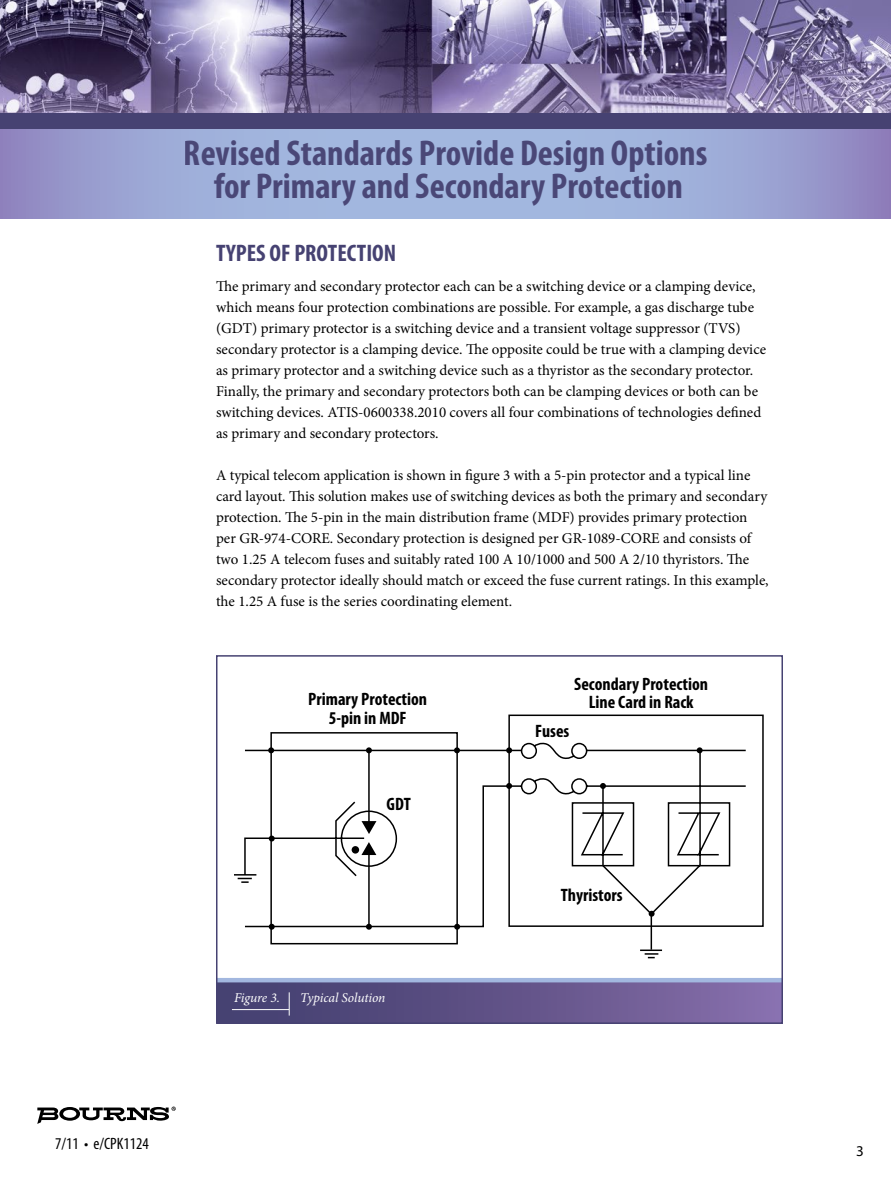
<style>
.page{position:relative;width:891px;height:1188px;background:#fff}
.page>*{position:absolute;margin:0;border:0;box-sizing:border-box;transform-origin:0 0}
.t1{font:700 condensed 36px/33px "Myriad Pro";color:#464272;text-align:center}
.t2{font:700 condensed 24px "Myriad Pro";color:#464272}
.t3{font:700 condensed 18px/18.6px "Myriad Pro";color:#000;text-align:center}
.t4{font:condensed 16.5px "Myriad Pro";color:#000}
.t5{font:15px/21px "Minion Pro";color:#000}
.t6{font:15px "Myriad Pro";color:#000}
.t7{font:italic 13.5px "Minion Pro";letter-spacing:-.01em;color:#fff}
</style>
<div class="page">
<img style="left:0;top:0;width:891px;height:113px">
<svg style="left:37px;top:1107px;width:139px;height:17px"></svg>
<svg style="left:0;top:128px;width:891px;height:90px;background:#9ca8d5"></svg>
<div style="left:0;top:113px;width:891px;height:15px;background:#464272"></div>
<div style="left:218px;top:979px;width:565px;height:45px;background:linear-gradient(to right,#3f3c6b,#866daa)"></div>
<hr style="left:217px;top:978px;width:566px;height:4px;background:#a2b7df">
<svg style="left:289px;top:992px;width:1px;height:24px"></svg>
<hr style="left:232px;top:1009px;width:57px;height:1px;background:#fff">
<svg style="left:270px;top:714px;width:494px;height:213px"></svg>
<svg style="left:234px;top:742px;width:513px;height:216px"></svg>
<hr style="left:368px;top:748px;width:2px;height:75px;background:#000">
<svg style="left:362px;top:821px;width:14px;height:13px"></svg>
<hr style="left:368px;top:853px;width:2px;height:75px;background:#000">
<svg style="left:361px;top:842px;width:15px;height:13px"></svg>
<div style="left:216px;top:655px;width:567px;height:369px;border:2px solid #464272"></div>
<h1 class="t1" style="left:184px;top:137px;width:525px">Revised Standards Provide Design Options for Primary and Secondary Protection</h1>
<h2 class="t2" style="left:216px;top:240px;width:182px">TYPES OF PROTECTION</h2>
<p class="t5" style="left:216px;top:276px;width:552px">The primary and secondary protector each can be a switching device or a clamping device, which means four protection combinations are possible. For example, a gas discharge tube (GDT) primary protector is a switching device and a transient voltage suppressor (TVS) secondary protector is a clamping device. The opposite could be true with a clamping device as primary protector and a switching device such as a thyristor as the secondary protector.<br>Finally, the primary and secondary protectors both can be clamping devices or both can be switching devices. ATIS-0600338.2010 covers all four combinations of technologies defined as primary and secondary protectors.</p>
<p class="t5" style="left:216px;top:465px;width:554px">A typical telecom application is shown in figure 3 with a 5-pin protector and a typical line card layout. This solution makes use of switching devices as both the primary and secondary protection. The 5-pin in the main distribution frame (MDF) provides primary protection per GR-974-CORE. Secondary protection is designed per GR-1089-CORE and consists of two 1.25 A telecom fuses and suitably rated 100 A 10/1000 and 500 A 2/10 thyristors. The secondary protector ideally should match or exceed the fuse current ratings. In this example, the 1.25 A fuse is the series coordinating element.</p>
<p class="t3" style="left:308px;top:690px;width:120px">Primary Protection<br>5-pin in MDF</p>
<p class="t3" style="left:387px;top:795px;width:26px">GDT</p>
<p class="t7" style="left:234px;top:989px;width:48px">Figure 3.</p>
<p class="t7" style="left:300px;top:989px;width:87px">Typical Solution</p>
<p class="t3" style="left:574px;top:675px;width:135px">Secondary Protection<br>Line Card in Rack</p>
<p class="t3" style="left:535px;top:722px;width:36px">Fuses</p>
<p class="t3" style="left:561px;top:886px;width:63px">Thyristors</p>
<p class="t4" style="left:55px;top:1134px;width:95px">7/11 • e/CPK1124</p>
<p class="t6" style="left:856px;top:1143px;width:9px">3</p>
</div>
